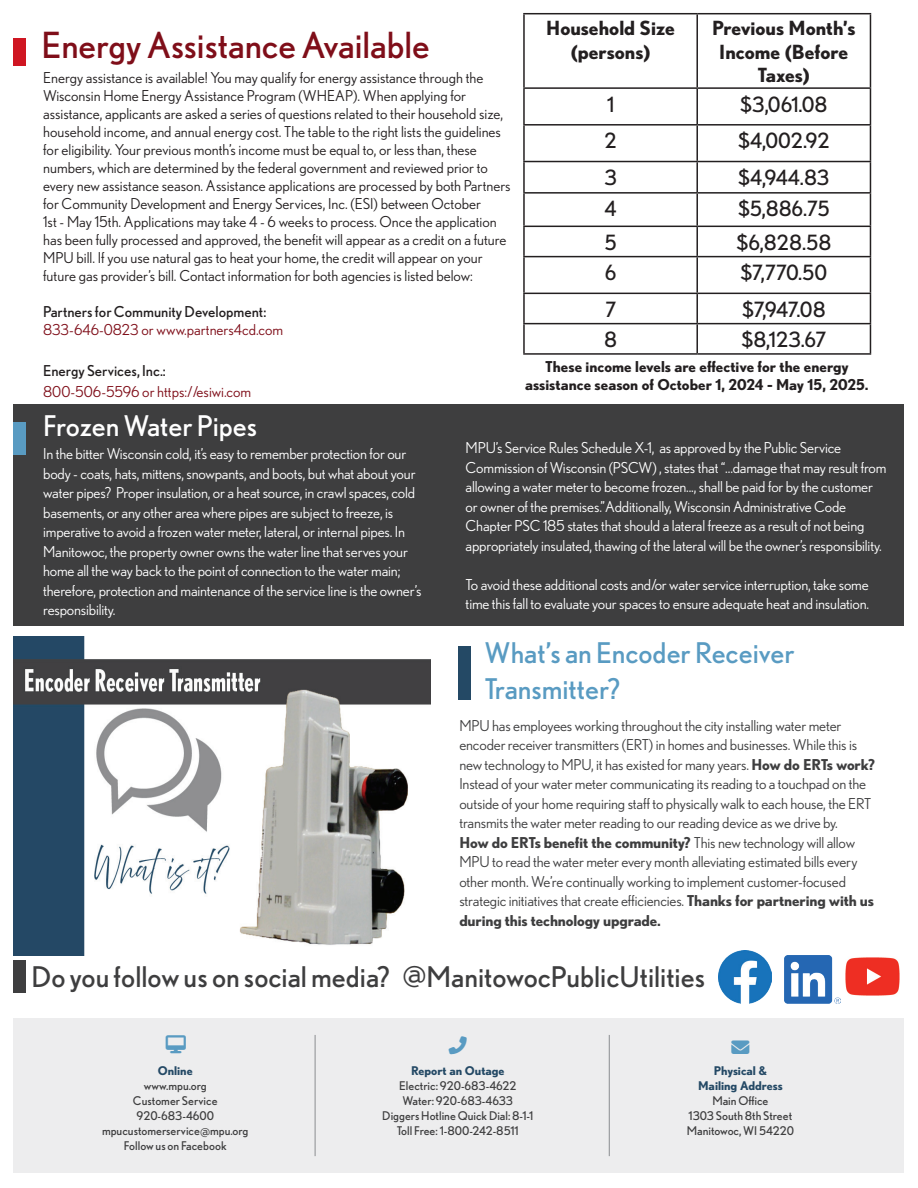
<style>
.page{position:relative;width:918px;height:1188px;background:#fff}
.page>*{position:absolute;margin:0;border:0;box-sizing:border-box;transform-origin:0 0}
.t1{font:36px "Nobel";color:#7f0e19}
.t2{font:28.5px "Nobel";color:#3e3e3f}
.t3{font:28.5px/36px "Nobel";color:#599bc2}
.t4{font:28.5px "Nobel";color:#fff}
.t5{font:21px "Nobel";color:#231f20}
.t6{font:700 19.5px/23.4px "Nobel";color:#231f20;text-align:center}
.t7{font:18px "Font Awesome 6 Free Solid";color:#599bc2}
.t8{font:15px/19.5px "Nobel";letter-spacing:-.01em;color:#fff}
.t9{font:15px/18px "Nobel";color:#231f20}
.t10{font:15px/19.5px "Nobel";letter-spacing:-.01em;color:#3e3e3f}
.t11{font:700 15px/18px "Nobel";color:#231f20;text-align:center}
.t12{font:15px "Nobel";color:#7f0e19}
.t13{font:15px "Nobel";color:#231f20}
.t14{font:12px/15px "Nobel";color:#3e3e3f;text-align:center}
.t15{font:700 12px/15px "Nobel";color:#244965;text-align:center}
.s1{font-weight:700}
</style>
<div class="page">
<div style="left:14px;top:404px;width:890px;height:221px;background:#3e3e3f"></div>
<div style="left:13px;top:39px;width:13px;height:27px;background:#cf1622"></div>
<div style="left:14px;top:423px;width:12px;height:32px;background:#599bc2"></div>
<div style="left:14px;top:1019px;width:890px;height:154px;background:#ededee"></div>
<hr style="left:315px;top:1035px;width:1px;height:121px;background:#8b8d90">
<hr style="left:609px;top:1035px;width:1px;height:121px;background:#8b8d90">
<img style="left:718px;top:950px;width:53px;height:53px">
<img style="left:784px;top:956px;width:56px;height:47px">
<div style="left:14px;top:961px;width:12px;height:32px;background:#3e3e3f"></div>
<div style="left:458px;top:647px;width:12px;height:53px;background:#244965"></div>
<hr style="left:523px;top:13px;width:174px;height:1px;background:#231f20">
<hr style="left:523px;top:14px;width:2px;height:73px;background:#231f20">
<hr style="left:697px;top:13px;width:174px;height:1px;background:#231f20">
<hr style="left:696px;top:14px;width:2px;height:73px;background:#231f20">
<hr style="left:870px;top:14px;width:1px;height:73px;background:#231f20">
<hr style="left:523px;top:87px;width:174px;height:2px;background:#231f20">
<hr style="left:523px;top:89px;width:2px;height:35px;background:#231f20">
<hr style="left:697px;top:87px;width:174px;height:2px;background:#231f20">
<hr style="left:696px;top:89px;width:2px;height:35px;background:#231f20">
<hr style="left:870px;top:89px;width:1px;height:35px;background:#231f20">
<hr style="left:523px;top:124px;width:174px;height:2px;background:#231f20">
<hr style="left:523px;top:126px;width:2px;height:35px;background:#231f20">
<hr style="left:697px;top:124px;width:174px;height:2px;background:#231f20">
<hr style="left:696px;top:126px;width:2px;height:35px;background:#231f20">
<hr style="left:870px;top:126px;width:1px;height:35px;background:#231f20">
<hr style="left:523px;top:161px;width:174px;height:1px;background:#231f20">
<hr style="left:523px;top:162px;width:2px;height:30px;background:#231f20">
<hr style="left:697px;top:161px;width:174px;height:1px;background:#231f20">
<hr style="left:696px;top:162px;width:2px;height:30px;background:#231f20">
<hr style="left:870px;top:162px;width:1px;height:30px;background:#231f20">
<hr style="left:523px;top:192px;width:174px;height:2px;background:#231f20">
<hr style="left:523px;top:194px;width:2px;height:32px;background:#231f20">
<hr style="left:697px;top:192px;width:174px;height:2px;background:#231f20">
<hr style="left:696px;top:194px;width:2px;height:32px;background:#231f20">
<hr style="left:870px;top:194px;width:1px;height:32px;background:#231f20">
<hr style="left:523px;top:226px;width:174px;height:1px;background:#231f20">
<hr style="left:523px;top:227px;width:2px;height:29px;background:#231f20">
<hr style="left:697px;top:226px;width:174px;height:1px;background:#231f20">
<hr style="left:696px;top:227px;width:2px;height:29px;background:#231f20">
<svg style="left:870px;top:227px;width:1px;height:29px"></svg>
<hr style="left:523px;top:256px;width:174px;height:1px;background:#231f20">
<hr style="left:523px;top:257px;width:2px;height:36px;background:#231f20">
<hr style="left:697px;top:256px;width:174px;height:1px;background:#231f20">
<hr style="left:696px;top:257px;width:2px;height:36px;background:#231f20">
<hr style="left:870px;top:257px;width:1px;height:36px;background:#231f20">
<hr style="left:523px;top:293px;width:174px;height:1px;background:#231f20">
<hr style="left:523px;top:294px;width:2px;height:29px;background:#231f20">
<hr style="left:697px;top:293px;width:174px;height:1px;background:#231f20">
<hr style="left:696px;top:294px;width:2px;height:29px;background:#231f20">
<hr style="left:523px;top:323px;width:174px;height:1px;background:#231f20">
<hr style="left:523px;top:324px;width:2px;height:29px;background:#231f20">
<hr style="left:697px;top:323px;width:174px;height:1px;background:#231f20">
<hr style="left:696px;top:324px;width:2px;height:29px;background:#231f20">
<svg style="left:870px;top:294px;width:1px;height:59px"></svg>
<hr style="left:523px;top:353px;width:174px;height:2px;background:#231f20">
<hr style="left:697px;top:353px;width:174px;height:2px;background:#231f20">
<img style="left:14px;top:637px;width:417px;height:319px">
<img style="left:845px;top:957px;width:55px;height:39px">
<h1 class="t1" style="left:42px;top:24px;width:390px">Energy Assistance Available</h1>
<p class="t9" style="left:43px;top:68px;width:469px">Energy assistance is available! You may qualify for energy assistance through the Wisconsin Home Energy Assistance Program (WHEAP). When applying for assistance, applicants are asked a series of questions related to their household size, household income, and annual energy cost. The table to the right lists the guidelines for eligibility. Your previous month’s income must be equal to, or less than, these numbers, which are determined by the federal government and reviewed prior to every new assistance season. Assistance applications are processed by both Partners for Community Development and Energy Services, Inc. (ESI) between October<br>1st - May 15th. Applications may take 4 - 6 weeks to process. Once the application has been fully processed and approved, the benefit will appear as a credit on a future MPU bill. If you use natural gas to heat your home, the credit will appear on your future gas provider’s bill. Contact information for both agencies is listed below:</p>
<p class="t13" style="left:43px;top:303px;width:225px">Partners for Community Development:</p>
<p class="t12" style="left:43px;top:321px;width:241px">833-646-0823 or www.partners4cd.com</p>
<p class="t13" style="left:43px;top:361px;width:124px">Energy Services, Inc.:</p>
<p class="t12" style="left:43px;top:383px;width:210px">800-506-5596 or https://esiwi.com</p>
<h3 class="t6" style="left:546px;top:16px;width:130px">Household Size (persons)</h3>
<h3 class="t6" style="left:712px;top:16px;width:145px">Previous Month’s<br>Income (Before<br>Taxes)</h3>
<h3 class="t5" style="left:607px;top:92px;width:9px">1</h3>
<h3 class="t5" style="left:740px;top:92px;width:89px">$3,061.08</h3>
<h3 class="t5" style="left:604px;top:129px;width:14px">2</h3>
<h3 class="t5" style="left:738px;top:129px;width:93px">$4,002.92</h3>
<h3 class="t5" style="left:604px;top:165px;width:14px">3</h3>
<h3 class="t5" style="left:738px;top:165px;width:93px">$4,944.83</h3>
<h3 class="t5" style="left:605px;top:197px;width:14px">4</h3>
<h3 class="t5" style="left:738px;top:197px;width:93px">$5,886.75</h3>
<h3 class="t5" style="left:604px;top:230px;width:14px">5</h3>
<h3 class="t5" style="left:736px;top:230px;width:97px">$6,828.58</h3>
<h3 class="t5" style="left:605px;top:261px;width:13px">6</h3>
<h3 class="t5" style="left:740px;top:261px;width:88px">$7,770.50</h3>
<h3 class="t5" style="left:605px;top:297px;width:13px">7</h3>
<h3 class="t5" style="left:742px;top:297px;width:85px">$7,947.08</h3>
<h3 class="t5" style="left:604px;top:328px;width:14px">8</h3>
<h3 class="t5" style="left:741px;top:328px;width:86px">$8,123.67</h3>
<p class="t11" style="left:525px;top:358px;width:345px">These income levels are effective for the energy assistance season of October 1, 2024 - May 15, 2025.</p>
<h2 class="t4" style="left:43px;top:409px;width:216px">Frozen Water Pipes</h2>
<p class="t8" style="left:43px;top:444px;width:380px">In the bitter Wisconsin cold, it’s easy to remember protection for our body - coats, hats, mittens, snowpants, and boots, but what about your water pipes? Proper insulation, or a heat source, in crawl spaces, cold basements, or any other area where pipes are subject to freeze, is imperative to avoid a frozen water meter, lateral, or internal pipes. In Manitowoc, the property owner owns the water line that serves your home all the way back to the point of connection to the water main; therefore, protection and maintenance of the service line is the owner’s responsibility.</p>
<p class="t8" style="left:466px;top:438px;width:422px">MPU’s Service Rules Schedule X-1, as approved by the Public Service Commission of Wisconsin (PSCW) , states that “...damage that may result from allowing a water meter to become frozen..., shall be paid for by the customer or owner of the premises.”Additionally, Wisconsin Administrative Code Chapter PSC 185 states that should a lateral freeze as a result of not being appropriately insulated, thawing of the lateral will be the owner’s responsibility.</p>
<p class="t8" style="left:466px;top:575px;width:405px">To avoid these additional costs and/or water service interruption, take some time this fall to evaluate your spaces to ensure adequate heat and insulation.</p>
<h2 class="t3" style="left:485px;top:634px;width:311px">What’s an Encoder Receiver<br>Transmitter?</h2>
<p class="t10" style="left:459px;top:716px;width:417px">MPU has employees working throughout the city installing water meter encoder receiver transmitters (ERT) in homes and businesses. While this is new technology to MPU, it has existed for many years. <span class="s1">How do ERTs work?<br></span>Instead of your water meter communicating its reading to a touchpad on the outside of your home requiring staff to physically walk to each house, the ERT transmits the water meter reading to our reading device as we drive by.<br><span class="s1">How do ERTs benefit the community?</span> This new technology will allow MPU to read the water meter every month alleviating estimated bills every other month. We’re continually working to implement customer-focused strategic initiatives that create efficiencies. <span class="s1">Thanks for partnering with us during this technology upgrade.</span></p>
<h2 class="t2" style="left:32px;top:961px;width:675px">Do you follow us on social media? @ManitowocPublicUtilities</h2>
<p class="t7" style="left:166px;top:1035px;width:22px">▲▼□</p>
<p class="t7" style="left:449px;top:1036px;width:20px">□■●▼</p>
<p class="t7" style="left:731px;top:1038px;width:20px">■❖●□</p>
<p class="t15" style="left:158px;top:1063px;width:37px">Online</p>
<p class="t14" style="left:102px;top:1078px;width:148px">www.mpu.org<br>Customer Service<br>920-683-4600 mpucustomerservice@mpu.org<br>Follow us on Facebook</p>
<p class="t15" style="left:411px;top:1063px;width:95px">Report an Outage</p>
<p class="t14" style="left:382px;top:1078px;width:153px">Electric: 920-683-4622<br>Water: 920-683-4633<br>Diggers Hotline Quick Dial: 8-1-1<br>Toll Free: 1-800-242-8511</p>
<p class="t15" style="left:698px;top:1063px;width:86px">Physical &amp;<br>Mailing Address</p>
<p class="t14" style="left:687px;top:1093px;width:109px">Main Office<br>1303 South 8th Street<br>Manitowoc, WI 54220</p>
</div>
